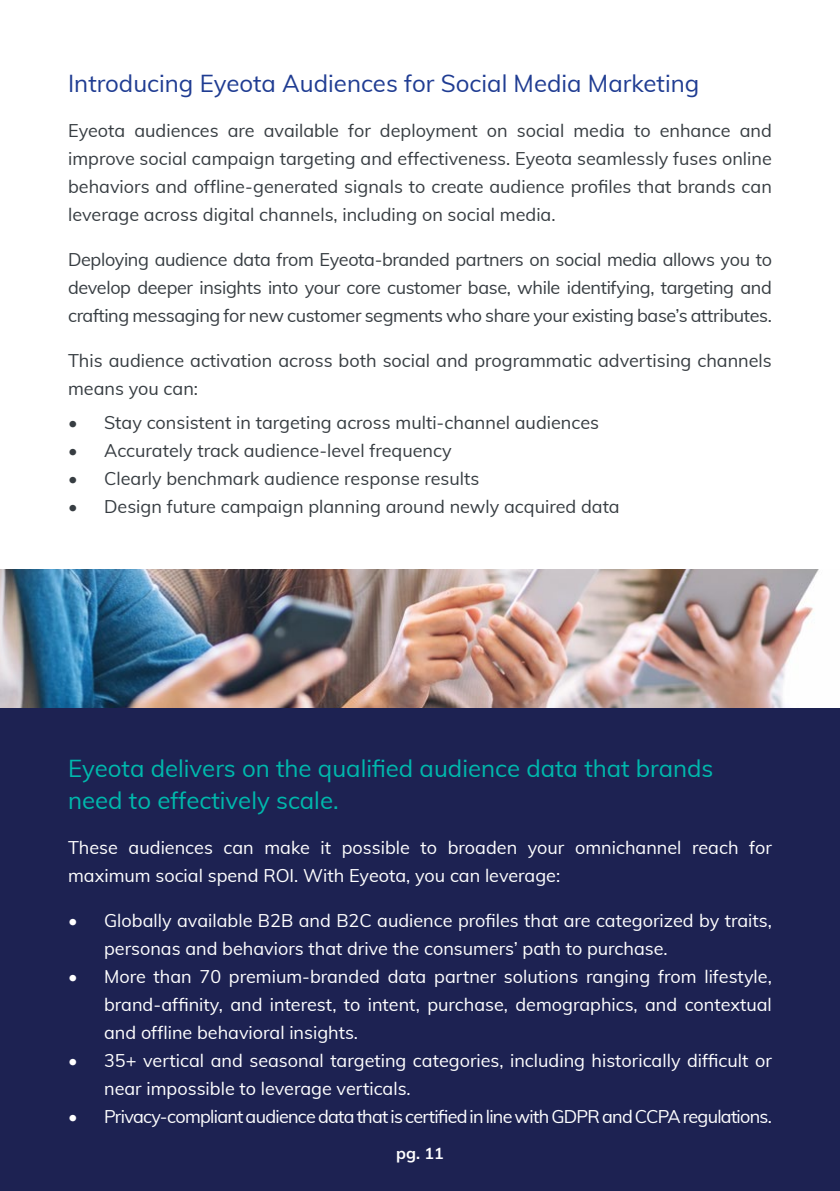
<style>
.page{position:relative;width:840px;height:1191px;background:#fff}
.page>*{position:absolute;margin:0;border:0;box-sizing:border-box;transform-origin:0 0}
.t1{font:24px/32px "Muli";color:#00b9ad}
.t2{font:24px "Muli";color:#1f3c92}
.t3{font:18px/28px "Muli";color:#373d42;text-align:justify}
.t4{font:18px/28px "Muli";color:#fff}
.t5{font:18px "Muli";letter-spacing:-.04em;color:#fff}
.t6{font:700 16px "Muli";color:#fff}
</style>
<div class="page">
<div style="left:0;top:654px;width:839px;height:537px;background:#1d2252"></div>
<img style="left:0;top:570px;width:839px;height:137px">
<h1 class="t2" style="left:68px;top:66px;width:632px">Introducing Eyeota Audiences for Social Media Marketing</h1>
<p class="t3" style="left:68px;top:116px;width:704px">Eyeota audiences are available for deployment on social media to enhance and improve social campaign targeting and effectiveness. Eyeota seamlessly fuses online behaviors and offline-generated signals to create audience profiles that brands can leverage across digital channels, including on social media.</p>
<p class="t3" style="left:68px;top:245px;width:705px">Deploying audience data from Eyeota-branded partners on social media allows you to develop deeper insights into your core customer base, while identifying, targeting and crafting messaging for new customer segments who share your existing base’s attributes.</p>
<p class="t3" style="left:68px;top:346px;width:704px">This audience activation across both social and programmatic advertising channels means you can:</p>
<p class="t3" style="left:68px;top:408px;width:532px">• Stay consistent in targeting across multi-channel audiences</p>
<p class="t3" style="left:68px;top:436px;width:385px">• Accurately track audience-level frequency</p>
<p class="t3" style="left:68px;top:464px;width:412px">• Clearly benchmark audience response results</p>
<p class="t3" style="left:68px;top:492px;width:553px">• Design future campaign planning around newly acquired data</p>
<h1 class="t1" style="left:68px;top:751px;width:646px">Eyeota delivers on the qualified audience data that brands need to effectively scale.</h1>
<p class="t4" style="left:68px;top:832px;width:705px">These audiences can make it possible to broaden your omnichannel reach for maximum social spend ROI. With Eyeota, you can leverage:</p>
<p class="t4" style="left:104px;top:905px;width:668px;text-indent:-36px">• Globally available B2B and B2C audience profiles that are categorized by traits, personas and behaviors that drive the consumers’ path to purchase.</p>
<p class="t4" style="left:104px;top:961px;width:668px;text-align:justify;text-indent:-36px">• More than 70 premium-branded data partner solutions ranging from lifestyle, brand-affinity, and interest, to intent, purchase, demographics, and contextual and offline behavioral insights.</p>
<p class="t4" style="left:104px;top:1045px;width:668px;text-indent:-36px">• 35+ vertical and seasonal targeting categories, including historically difficult or near impossible to leverage verticals.</p>
<p class="t5" style="left:68px;top:1103px;width:704px">• Privacy-compliant audience data that is certified in line with GDPR and CCPA regulations.</p>
<p class="t6" style="left:396px;top:1141px;width:49px">pg. 11</p>
</div>
